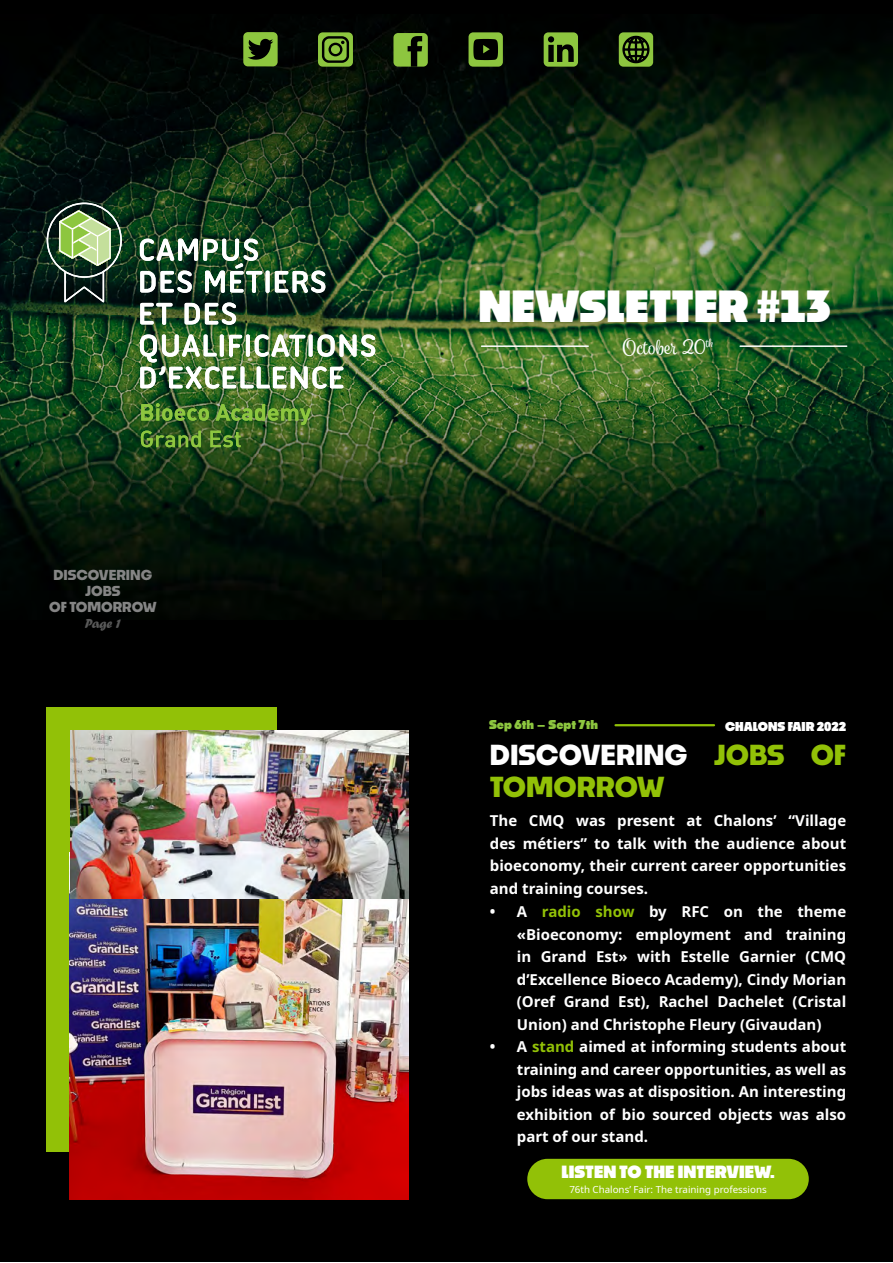
<style>
.page{position:relative;width:893px;height:1263px;background:#fff}
.page>*{position:absolute;margin:0;border:0;box-sizing:border-box;transform-origin:0 0}
.t1{font:900 42px "Noka";color:#fff}
.t2{font:700 27px/32.4px "Noka";color:#92c107}
.t3{font:21px "Spumante";color:#fff}
.t4{font:900 16.5px "Noka";color:#fff}
.t5{font:700 15px/22.5px "Noto Sans";color:#fff;text-align:justify}
.t6{font:700 13.5px/16.2px "Noka";color:#858585;text-align:center}
.t7{font:13.5px "Forte";color:#595959}
.t8{font:900 12px "Noka";color:#fff}
.t9{font:900 12px "Noka";color:#8dc63f}
.t10{font:9.75px "Noto Sans";color:#fff}
.s1{color:#fff}
.s2{color:#92c107}
</style>
<div class="page">
<div style="left:0;top:0;width:893px;height:1262px;background:#000"></div>
<img style="left:0;top:26px;width:893px;height:594px">
<div style="left:243px;top:32px;width:35px;height:34px;background:#8dc63f;border-radius:5px"></div>
<svg style="left:248px;top:39px;width:25px;height:21px"></svg>
<div style="left:469px;top:32px;width:34px;height:35px;background:#8dc63f;border-radius:5px"></div>
<svg style="left:473px;top:39px;width:25px;height:22px"></svg>
<div style="left:393px;top:33px;width:35px;height:34px;background:#8dc63f;border-radius:5px"></div>
<svg style="left:408px;top:36px;width:14px;height:31px"></svg>
<div style="left:318px;top:32px;width:35px;height:35px;background:#8dc63f;border-radius:5px"></div>
<svg style="left:322px;top:36px;width:28px;height:27px"></svg>
<div style="left:331px;top:45px;width:9px;height:9px;background:#8dc63f;border-radius:50%"></div>
<div style="left:544px;top:32px;width:34px;height:35px;background:#8dc63f;border-radius:5px"></div>
<svg style="left:548px;top:44px;width:26px;height:18px"></svg>
<div style="left:548px;top:36px;width:6px;height:7px;background:#000;border-radius:50%"></div>
<svg style="left:141px;top:403px;width:68px;height:18px"></svg>
<svg style="left:216px;top:404px;width:95px;height:21px;background:#5a8a30"></svg>
<svg style="left:141px;top:431px;width:60px;height:16px"></svg>
<svg style="left:210px;top:431px;width:31px;height:16px"></svg>
<img style="left:140px;top:239px;width:185px;height:54px">
<svg style="left:140px;top:303px;width:33px;height:22px"></svg>
<svg style="left:185px;top:303px;width:51px;height:22px"></svg>
<img style="left:140px;top:334px;width:235px;height:55px">
<div style="left:47px;top:203px;width:75px;height:75px;border:2px solid #fff;border-radius:50%"></div>
<svg style="left:58px;top:209px;width:54px;height:96px;background:#637d57"></svg>
<div style="left:619px;top:32px;width:34px;height:35px;background:#8dc63f;border-radius:5px"></div>
<svg style="left:622px;top:35px;width:28px;height:29px"></svg>
<hr style="left:740px;top:345px;width:107px;height:2px;background:#fff">
<hr style="left:482px;top:345px;width:106px;height:2px;background:#fff">
<hr style="left:615px;top:724px;width:99px;height:2px;background:#92c107">
<div style="left:47px;top:707px;width:33px;height:444px;background:#92c107"></div>
<div style="left:48px;top:707px;width:229px;height:33px;background:#92c107"></div>
<img style="left:70px;top:899px;width:338px;height:300px">
<img style="left:70px;top:730px;width:338px;height:169px">
<div style="left:527px;top:1159px;width:282px;height:40px;background:#92c107;border-radius:20px"></div>
<p class="t6" style="left:49px;top:566px;width:109px">DISCOVERING<br>JOBS<br>OF TOMORROW</p>
<p class="t7" style="left:85px;top:616px;width:38px">Page 1</p>
<h1 class="t1" style="left:478px;top:280px;width:355px">NEWSLETTER #13</h1>
<h3 class="t3" style="left:623px;top:334px;width:92px">October 20<sup>th</sup></h3>
<p class="t9" style="left:489px;top:717px;width:110px">Sep 6th – Sept 7th</p>
<p class="t8" style="left:725px;top:719px;width:123px">CHALONS FAIR 2022</p>
<h2 class="t2" style="left:490px;top:738px;width:358px"><span class="s1">DISCOVERING</span> JOBS OF<br>TOMORROW</h2>
<p class="t5" style="left:490px;top:810px;width:358px">The CMQ was present at Chalons’ “Village des métiers” to talk with the audience about bioeconomy, their current career opportunities and training courses.</p>
<p class="t5" style="left:517px;top:901px;width:331px;text-indent:-27px">• A <span class="s2">radio show</span> by RFC on the theme «Bioeconomy: employment and training in Grand Est» with Estelle Garnier (CMQ d’Excellence Bioeco Academy), Cindy Morian (Oref Grand Est), Rachel Dachelet (Cristal Union) and Christophe Fleury (Givaudan)</p>
<p class="t5" style="left:517px;top:1036px;width:331px;text-indent:-27px">• A <span class="s2">stand</span> aimed at informing students about training and career opportunities, as well as jobs ideas was at disposition. An interesting exhibition of bio sourced objects was also part of our stand.</p>
<p class="t4" style="left:561px;top:1161px;width:215px">LISTEN TO THE INTERVIEW.</p>
<p class="t10" style="left:569px;top:1182px;width:199px">76th Chalons’ Fair: The training professions</p>
</div>
